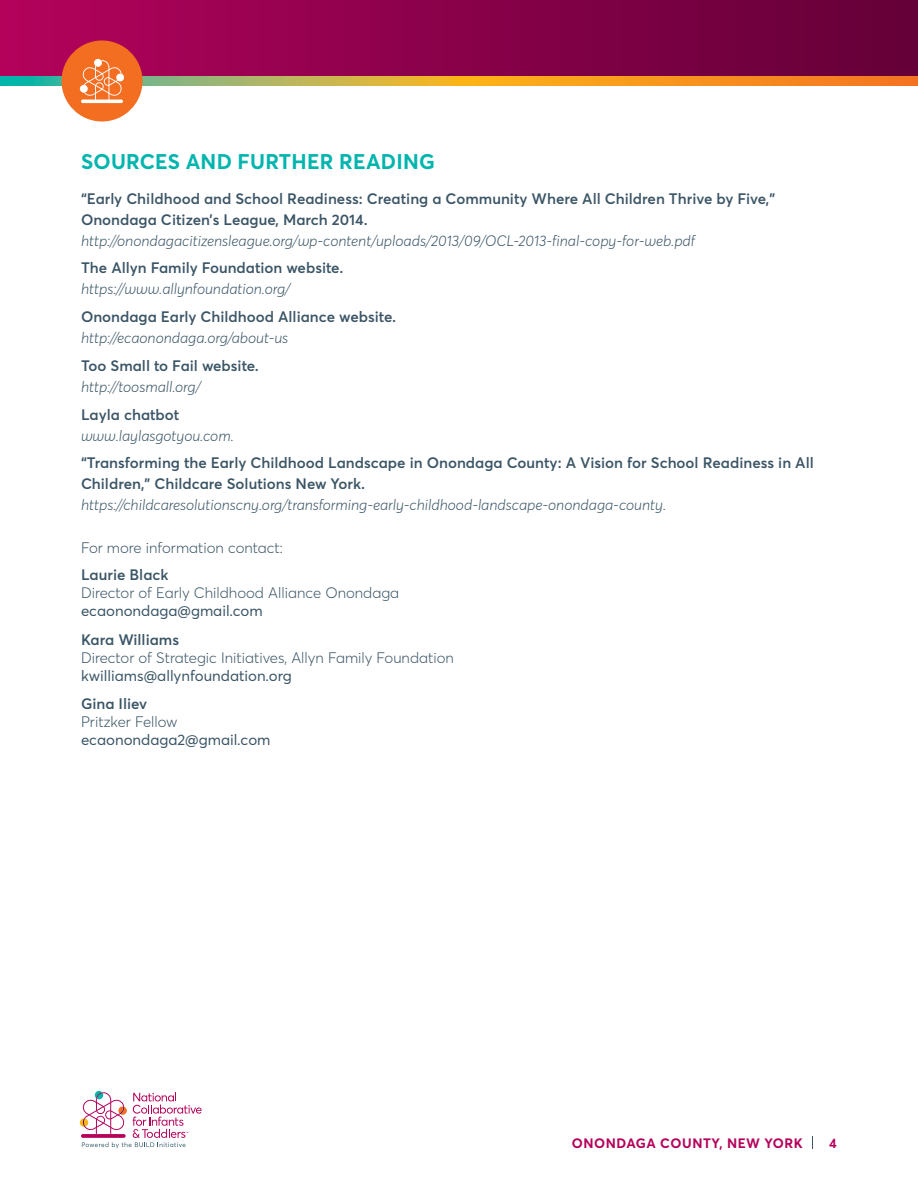
<style>
.page{position:relative;width:918px;height:1188px;background:#fff}
.page>*{position:absolute;margin:0;border:0;box-sizing:border-box;transform-origin:0 0}
.t1{font:700 21px "Averta PE";letter-spacing:.01em;color:#00b5ae}
.t2{font:600 15px/21px "Averta PE";color:#3b5566}
.t3{font:italic 300 15px "Averta PE";color:#3b5566}
.t4{font:300 15px "Averta PE";color:#3b5566}
.t5{font:15px "Averta PE";color:#3b5566}
.t6{font:700 13.5px "Averta PE";letter-spacing:.04em;color:#b5025b}
</style>
<div class="page">
<div style="left:0;top:0;width:918px;height:81px;background:linear-gradient(to right,#b2025b,#630038)"></div>
<svg style="left:0;top:76px;width:918px;height:9px;background:#d0a23d"></svg>
<div style="left:62px;top:40px;width:80px;height:82px;background:#f36e21;border-radius:50%"></div>
<svg style="left:80px;top:59px;width:44px;height:44px"></svg>
<svg style="left:80px;top:1091px;width:122px;height:57px"></svg>
<svg style="left:812px;top:1136px;width:1px;height:13px"></svg>
<h1 class="t1" style="left:81px;top:147px;width:355px">SOURCES AND FURTHER READING</h1>
<p class="t2" style="left:81px;top:187px;width:696px">“Early Childhood and School Readiness: Creating a Community Where All Children Thrive by Five,”<br>Onondaga Citizen’s League, March 2014.</p>
<p class="t3" style="left:81px;top:230px;width:616px">http://onondagacitizensleague.org/wp-content/uploads/2013/09/OCL-2013-final-copy-for-web.pdf</p>
<p class="t2" style="left:81px;top:257px;width:264px">The Allyn Family Foundation website.</p>
<p class="t3" style="left:81px;top:279px;width:211px">https://www.allynfoundation.org/</p>
<p class="t2" style="left:81px;top:306px;width:317px">Onondaga Early Childhood Alliance website.</p>
<p class="t3" style="left:81px;top:328px;width:209px">http://ecaonondaga.org/about-us</p>
<p class="t2" style="left:81px;top:354px;width:179px">Too Small to Fail website.</p>
<p class="t3" style="left:81px;top:376px;width:121px">http://toosmall.org/</p>
<p class="t2" style="left:81px;top:403px;width:100px">Layla chatbot</p>
<p class="t3" style="left:81px;top:425px;width:154px">www.laylasgotyou.com.</p>
<p class="t2" style="left:81px;top:452px;width:734px">“Transforming the Early Childhood Landscape in Onondaga County: A Vision for School Readiness in All<br>Children,” Childcare Solutions New York.</p>
<p class="t3" style="left:81px;top:495px;width:587px">https://childcaresolutionscny.org/transforming-early-childhood-landscape-onondaga-county.</p>
<p class="t4" style="left:81px;top:537px;width:203px">For more information contact:</p>
<p class="t2" style="left:81px;top:564px;width:89px">Laurie Black</p>
<p class="t4" style="left:81px;top:583px;width:320px">Director of Early Childhood Alliance Onondaga</p>
<p class="t5" style="left:81px;top:601px;width:183px">ecaonondaga@gmail.com</p>
<p class="t2" style="left:81px;top:628px;width:100px">Kara Williams</p>
<p class="t4" style="left:81px;top:647px;width:374px">Director of Strategic Initiatives, Allyn Family Foundation</p>
<p class="t5" style="left:81px;top:665px;width:212px">kwilliams@allynfoundation.org</p>
<p class="t2" style="left:81px;top:692px;width:68px">Gina Iliev</p>
<p class="t4" style="left:81px;top:711px;width:98px">Pritzker Fellow</p>
<p class="t5" style="left:81px;top:729px;width:191px">ecaonondaga2@gmail.com</p>
<p class="t6" style="left:572px;top:1133px;width:232px">ONONDAGA COUNTY, NEW YORK</p>
<p class="t6" style="left:829px;top:1133px;width:9px">4</p>
</div>
